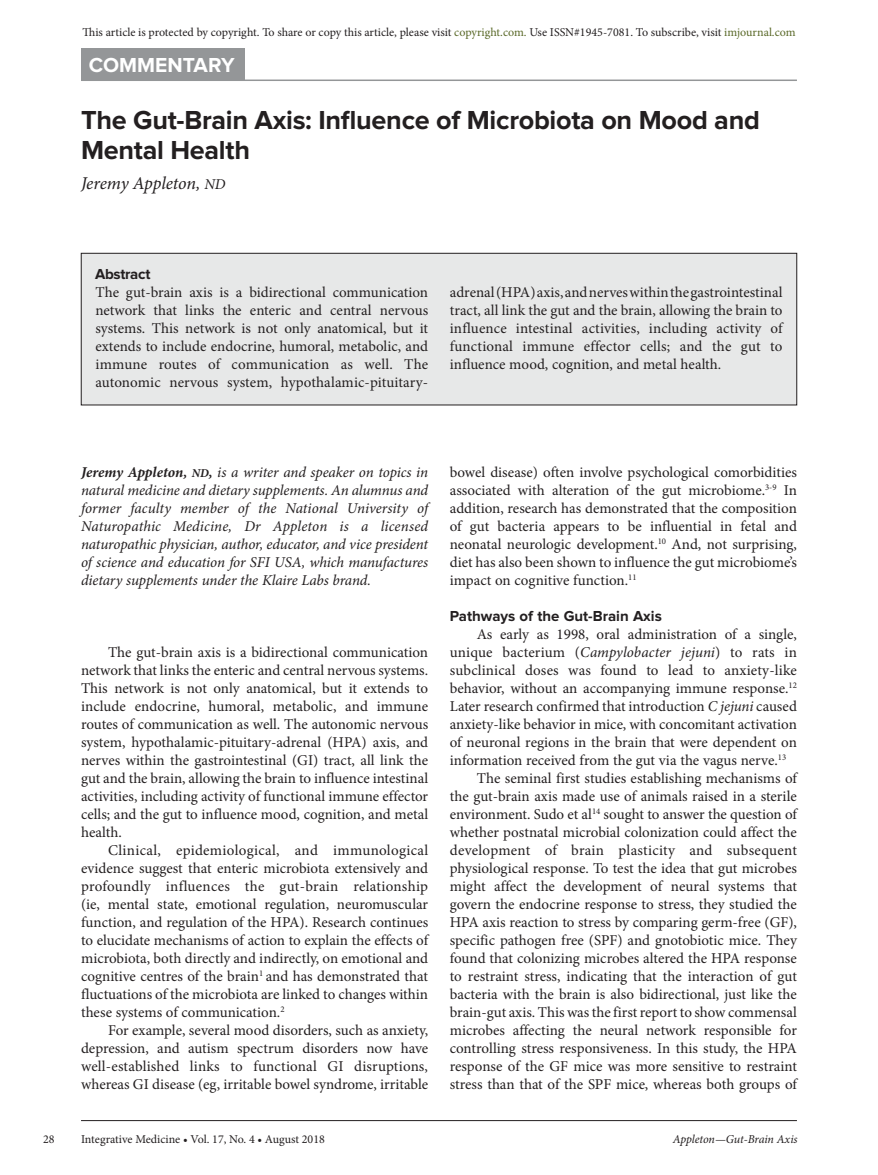
<style>
.page{position:relative;width:878px;height:1175px;background:#fff}
.page>*{position:absolute;margin:0;border:0;box-sizing:border-box;transform-origin:0 0}
.t1{font:700 27px/30px "Proxima Nova";letter-spacing:-.01em;color:#231f20}
.t2{font:700 21px "Proxima Nova";color:#fff}
.t3{font:italic 18px "Minion Pro";letter-spacing:-.01em;color:#231f20}
.t4{font:15px/18px "Minion Pro";color:#231f20;text-align:justify}
.t5{font:italic 15px/18px "Minion Pro";letter-spacing:-.01em;color:#231f20;text-align:justify}
.t6{font:700 15px "Proxima Nova";color:#231f20}
.t7{font:700 15px "Proxima Nova";letter-spacing:-.02em;color:#231f20}
.t8{font:12px "Minion Pro";color:#231f20}
.t9{font:italic 12px "Minion Pro";letter-spacing:-.01em;color:#231f20}
.s1{color:#596827}
.s2{font-size:15px}
.s3{font-weight:700}
.s4{font-weight:700;font-size:12px}
.s5{font-style:italic}
</style>
<div class="page">
<hr style="left:81px;top:1120px;width:715px;height:1px;background:#231f20">
<hr style="left:81px;top:80px;width:715px;height:1px;background:#949698">
<div style="left:81px;top:49px;width:163px;height:32px;background:#949698"></div>
<div style="left:81px;top:253px;width:715px;height:152px;background:#e7e8e8"></div>
<div style="left:81px;top:253px;width:715px;height:152px;border:1px solid #231f20"></div>
<p class="t8" style="left:82px;top:24px;width:714px">This article is protected by copyright. To share or copy this article, please visit <span class="s1">copyright.com.</span> Use ISSN#1945-7081. To subscribe, visit <span class="s1">imjournal.com</span></p>
<h2 class="t2" style="left:89px;top:53px;width:147px">COMMENTARY</h2>
<h1 class="t1" style="left:81px;top:106px;width:680px">The Gut-Brain Axis: Influence of Microbiota on Mood and<br>Mental Health</h1>
<p class="t3" style="left:81px;top:171px;width:146px">Jeremy Appleton, <span class="s2">ND</span></p>
<p class="t7" style="left:95px;top:265px;width:57px">Abstract</p>
<p class="t4" style="left:95px;top:283px;width:334px">The gut-brain axis is a bidirectional communication network that links the enteric and central nervous systems. This network is not only anatomical, but it extends to include endocrine, humoral, metabolic, and immune routes of communication as well. The autonomic nervous system, hypothalamic-pituitary-</p>
<p class="t4" style="left:450px;top:283px;width:334px">adrenal (HPA) axis, and nerves within the gastrointestinal tract, all link the gut and the brain, allowing the brain to influence intestinal activities, including activity of functional immune effector cells; and the gut to influence mood, cognition, and metal health.</p>
<p class="t5" style="left:81px;top:463px;width:348px"><span class="s3">Jeremy Appleton,</span> <span class="s4">ND</span><span class="s3">,</span> is a writer and speaker on topics in natural medicine and dietary supplements. An alumnus and former faculty member of the National University of Naturopathic Medicine, Dr Appleton is a licensed naturopathic physician, author, educator, and vice president of science and education for SFI USA, which manufactures dietary supplements under the Klaire Labs brand.</p>
<p class="t4" style="left:81px;top:643px;width:348px;text-indent:27px">The gut-brain axis is a bidirectional communication network that links the enteric and central nervous systems.<br>This network is not only anatomical, but it extends to include endocrine, humoral, metabolic, and immune routes of communication as well. The autonomic nervous system, hypothalamic-pituitary-adrenal (HPA) axis, and nerves within the gastrointestinal (GI) tract, all link the gut and the brain, allowing the brain to influence intestinal activities, including activity of functional immune effector cells; and the gut to influence mood, cognition, and metal health.</p>
<p class="t4" style="left:81px;top:841px;width:349px;text-indent:27px">Clinical, epidemiological, and immunological evidence suggest that enteric microbiota extensively and profoundly influences the gut-brain relationship (ie, mental state, emotional regulation, neuromuscular function, and regulation of the HPA). Research continues to elucidate mechanisms of action to explain the effects of microbiota, both directly and indirectly, on emotional and cognitive centres of the brain<sup>1</sup> and has demonstrated that fluctuations of the microbiota are linked to changes within these systems of communication.<sup>2</sup></p>
<p class="t4" style="left:81px;top:1021px;width:348px;text-indent:27px">For example, several mood disorders, such as anxiety, depression, and autism spectrum disorders now have well-established links to functional GI disruptions, whereas GI disease (eg, irritable bowel syndrome, irritable</p>
<p class="t4" style="left:450px;top:463px;width:348px">bowel disease) often involve psychological comorbidities associated with alteration of the gut microbiome.<sup>3-9</sup> In addition, research has demonstrated that the composition of gut bacteria appears to be influential in fetal and neonatal neurologic development.<sup>10</sup> And, not surprising, diet has also been shown to influence the gut microbiome’s impact on cognitive function.<sup>11</sup></p>
<p class="t6" style="left:450px;top:607px;width:213px">Pathways of the Gut-Brain Axis</p>
<p class="t4" style="left:477px;top:625px;width:321px">As early as 1998, oral administration of a single,</p>
<p class="t4" style="left:450px;top:643px;width:348px">unique bacterium (<span class="s5">Campylobacter jejuni</span>) to rats in</p>
<p class="t4" style="left:450px;top:661px;width:348px">subclinical doses was found to lead to anxiety-like</p>
<p class="t4" style="left:450px;top:679px;width:348px">behavior, without an accompanying immune response.<sup>12</sup></p>
<p class="t4" style="left:450px;top:697px;width:348px">Later research confirmed that introduction <span class="s5">C jejuni</span> caused</p>
<p class="t4" style="left:450px;top:715px;width:348px">anxiety-like behavior in mice, with concomitant activation</p>
<p class="t4" style="left:450px;top:733px;width:348px">of neuronal regions in the brain that were dependent on</p>
<p class="t4" style="left:450px;top:751px;width:338px">information received from the gut via the vagus nerve.<sup>13</sup></p>
<p class="t4" style="left:477px;top:769px;width:321px">The seminal first studies establishing mechanisms of</p>
<p class="t4" style="left:450px;top:787px;width:348px">the gut-brain axis made use of animals raised in a sterile</p>
<p class="t4" style="left:450px;top:805px;width:348px">environment. Sudo et al<sup>14</sup> sought to answer the question of</p>
<p class="t4" style="left:450px;top:823px;width:348px">whether postnatal microbial colonization could affect the</p>
<p class="t4" style="left:450px;top:841px;width:348px">development of brain plasticity and subsequent</p>
<p class="t4" style="left:450px;top:859px;width:348px">physiological response. To test the idea that gut microbes</p>
<p class="t4" style="left:450px;top:877px;width:349px">might affect the development of neural systems that</p>
<p class="t4" style="left:450px;top:895px;width:348px">govern the endocrine response to stress, they studied the</p>
<p class="t4" style="left:450px;top:913px;width:348px">HPA axis reaction to stress by comparing germ-free (GF),</p>
<p class="t4" style="left:450px;top:931px;width:348px">specific pathogen free (SPF) and gnotobiotic mice. They</p>
<p class="t4" style="left:450px;top:949px;width:348px">found that colonizing microbes altered the HPA response</p>
<p class="t4" style="left:450px;top:967px;width:348px">to restraint stress, indicating that the interaction of gut</p>
<p class="t4" style="left:450px;top:985px;width:348px">bacteria with the brain is also bidirectional, just like the</p>
<p class="t4" style="left:450px;top:1003px;width:348px">brain-gut axis. This was the first report to show commensal</p>
<p class="t4" style="left:450px;top:1021px;width:348px">microbes affecting the neural network responsible for</p>
<p class="t4" style="left:450px;top:1039px;width:348px">controlling stress responsiveness. In this study, the HPA</p>
<p class="t4" style="left:450px;top:1057px;width:348px">response of the GF mice was more sensitive to restraint</p>
<p class="t4" style="left:450px;top:1075px;width:348px">stress than that of the SPF mice, whereas both groups of</p>
<p class="t8" style="left:43px;top:1131px;width:13px">28</p>
<p class="t8" style="left:81px;top:1131px;width:245px">Integrative Medicine • Vol. 17, No. 4 • August 2018</p>
<p class="t9" style="left:672px;top:1131px;width:126px">Appleton—Gut-Brain Axis</p>
</div>
